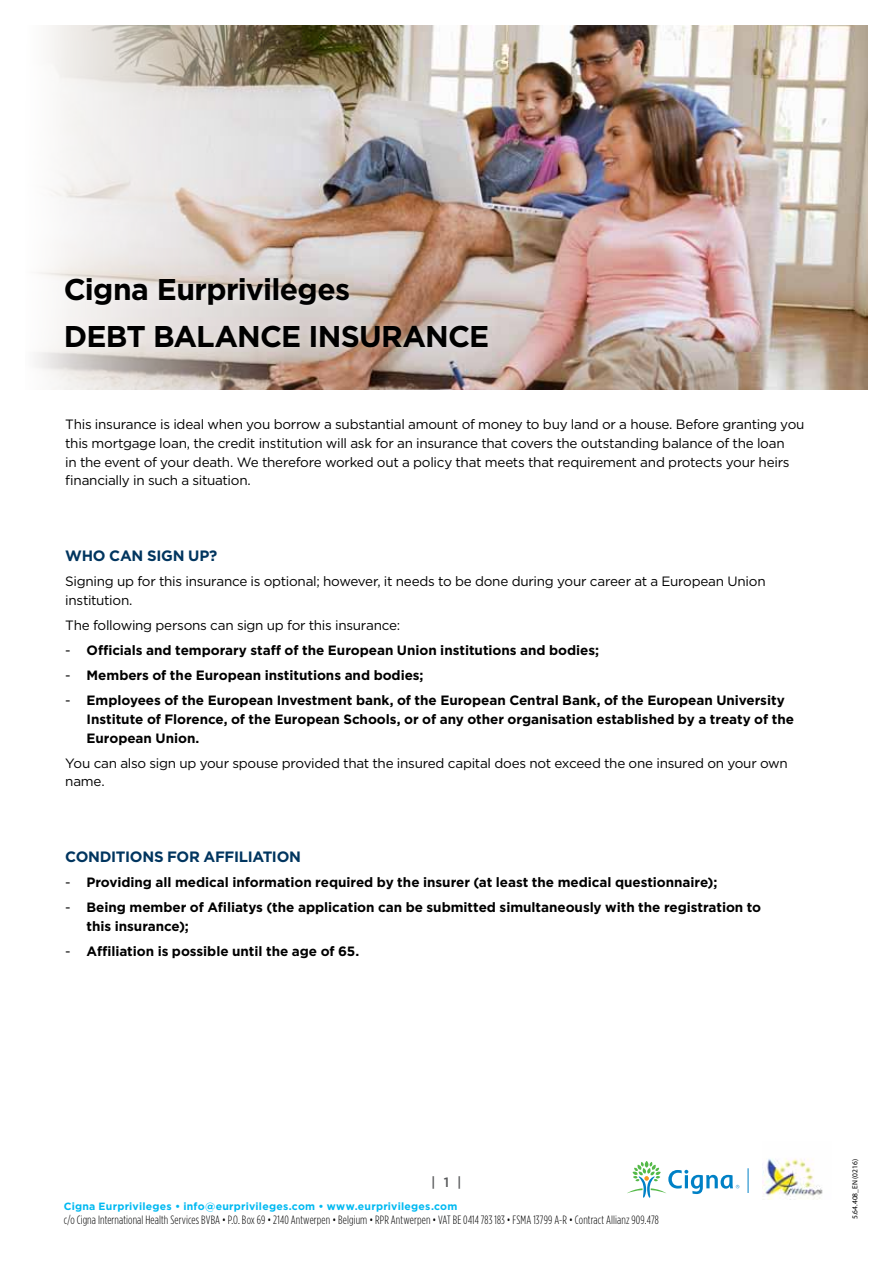
<style>
.page{position:relative;width:893px;height:1263px;background:#fff}
.page>*{position:absolute;margin:0;border:0;box-sizing:border-box;transform-origin:0 0}
.t1{font:700 30px/46.5px "Gotham";letter-spacing:-.025em;color:#000}
.t2{font:700 15px "Gotham";letter-spacing:-.02em;color:#00355f}
.t3{font:13.5px/18.8px "Gotham";letter-spacing:-.02em;color:#000}
.t4{font:700 13.5px/18.8px "Gotham";letter-spacing:-.005em;color:#000}
.t5{font:500 13.5px "Gotham";color:#58595b}
.t6{font:300 12px "Gotham Condensed";letter-spacing:.01em;color:#000}
.t7{font:700 10.5px "Gotham";letter-spacing:.02em;color:#00b9f1}
.t8{font:7.5px "Myriad Pro";color:#000}
.s1{font-weight:400}
</style>
<div class="page">
<svg style="left:627px;top:1161px;width:112px;height:37px"></svg>
<svg style="left:748px;top:1168px;width:1px;height:25px"></svg>
<img style="left:762px;top:1158px;width:61px;height:42px">
<img style="left:35px;top:26px;width:832px;height:363px">
<div style="left:58px;top:271px;width:437px;height:84px;background:#fff;opacity:.4"></div>
<h1 class="t1" style="left:64px;top:266px;width:288px">Cigna Eurprivileges<br>Deb</h1>
<h1 class="t1" style="left:126px;top:313px;width:342px">t balance i nsu rance</h1>
<p class="t3" style="left:65px;top:415px;width:741px">This insurance is ideal when you borrow a substantial amount of money to buy land or a house. Before granting you this mortgage loan, the credit institution will ask for an insurance that covers the outstanding balance of the loan<br>in the event of your death. We therefore worked out a policy that meets that requirement and protects your heirs financially in such a situation.</p>
<p class="t2" style="left:65px;top:545px;width:154px">Who can sign up?</p>
<p class="t3" style="left:65px;top:571px;width:702px">Signing up for this insurance is optional; however, it needs to be done during your career at a European Union institution.</p>
<p class="t3" style="left:65px;top:615px;width:336px">The following persons can sign up for this insurance:</p>
<p class="t4" style="left:65px;top:641px;width:535px"><span class="s1">-</span> Officials and temporary staff of the European Union institutions and bodies;</p>
<p class="t4" style="left:65px;top:666px;width:360px"><span class="s1">-</span> Members of the European institutions and bodies;</p>
<p class="t4" style="left:87px;top:691px;width:709px;text-indent:-21px"><span class="s1">-</span> Employees of the European Investment bank, of the European Central Bank, of the European University<br>Institute of Florence, of the European Schools, or of any other organisation established by a treaty of the<br>European Union.</p>
<p class="t3" style="left:65px;top:753px;width:724px">You can also sign up your spouse provided that the insured capital does not exceed the one insured on your own name.</p>
<p class="t2" style="left:65px;top:847px;width:237px">Conditions for affi liation</p>
<p class="t4" style="left:65px;top:873px;width:654px"><span class="s1">-</span> Providing all medical information required by the insurer (at least the medical questionnaire);</p>
<p class="t4" style="left:87px;top:898px;width:676px;text-indent:-21px"><span class="s1">-</span> Being member of Afiliatys (the application can be submitted simultaneously with the registration to this insurance);</p>
<p class="t4" style="left:65px;top:942px;width:296px"><span class="s1">-</span> Affiliation is possible until the age of 65.</p>
<p class="t5" style="left:431px;top:1173px;width:32px">| 1 |</p>
<p class="t7" style="left:64px;top:1199px;width:395px">Cigna Eurprivileges • info@eurprivileges.com • www.eurprivileges.com</p>
<p class="t6" style="left:64px;top:1213px;width:596px">c/o Cigna International Health Services BVBA • P.O. Box 69 • 2140 Antwerpen • Belgium • RPR Antwerpen • VAT BE 0414 783 183 • FSMA 13799 A-R • Contract Allianz 909.478</p>
<p class="t8" style="left:850px;top:1219px;width:61px;rotate:-90deg">5.64.408_EN (0216)</p>
</div>
